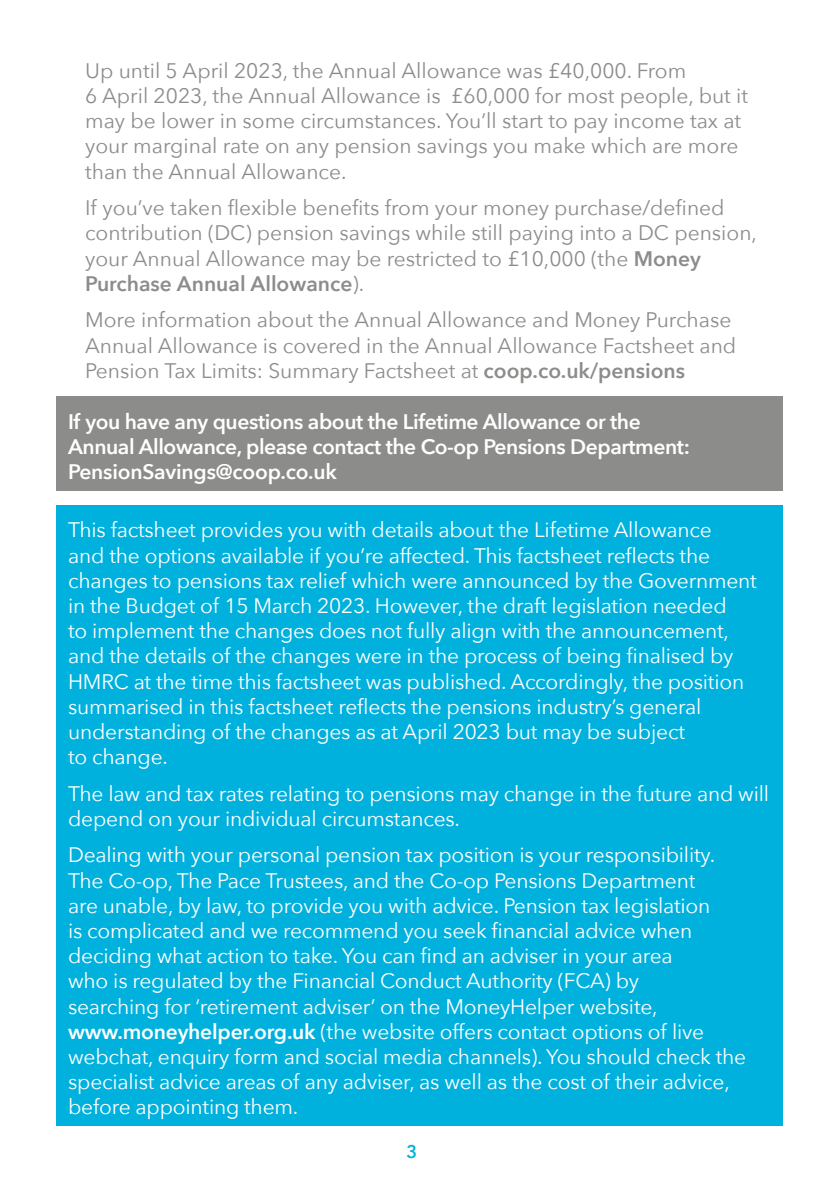
<style>
.page{position:relative;width:840px;height:1191px;background:#fff}
.page>*{position:absolute;margin:0;border:0;box-sizing:border-box;transform-origin:0 0}
.t1{font:21px/25.2px "Avenir Next";letter-spacing:-.01em;color:#fff}
.t2{font:21px/25.2px "Avenir Next";color:#8c8c8b}
.t3{font:600 21px/25.2px "Avenir Next";letter-spacing:-.02em;color:#fff}
.t4{font:600 18.4px "Avenir Next";color:#00b1dd;scale:.96 1}
.s1{font-weight:600}
</style>
<div class="page">
<div style="left:57px;top:396px;width:725px;height:94px;background:#8c8c8b"></div>
<div style="left:57px;top:505px;width:725px;height:620px;background:#00b1dd"></div>
<p class="t2" style="left:85px;top:57px;width:664px">Up until 5 April 2023, the Annual Allowance was £40,000. From<br>6 April 2023, the Annual Allowance is £60,000 for most people, but it may be lower in some circumstances. You’ll start to pay income tax at your marginal rate on any pension savings you make which are more than the Annual Allowance.</p>
<p class="t2" style="left:85px;top:194px;width:673px">If you’ve taken flexible benefits from your money purchase/defined contribution (DC) pension savings while still paying into a DC pension, your Annual Allowance may be restricted to £10,000 (the <span class="s1">Money Purchase Annual Allowance</span>).</p>
<p class="t2" style="left:85px;top:306px;width:652px">More information about the Annual Allowance and Money Purchase<br>Annual Allowance is covered in the Annual Allowance Factsheet and<br>Pension Tax Limits: Summary Factsheet at <span class="s1">coop.co.uk/pensions</span></p>
<p class="t3" style="left:68px;top:408px;width:623px">If you have any questions about the Lifetime Allowance or the<br>Annual Allowance, please contact the Co-op Pensions Department:<br>PensionSavings@coop.co.uk</p>
<p class="t1" style="left:68px;top:516px;width:690px">This factsheet provides you with details about the Lifetime Allowance<br>and the options available if you’re affected. This factsheet reflects the changes to pensions tax relief which were announced by the Government in the Budget of 15 March 2023. However, the draft legislation needed<br>to implement the changes does not fully align with the announcement, and the details of the changes were in the process of being finalised by HMRC at the time this factsheet was published. Accordingly, the position summarised in this factsheet reflects the pensions industry’s general understanding of the changes as at April 2023 but may be subject<br>to change.</p>
<p class="t1" style="left:68px;top:780px;width:702px">The law and tax rates relating to pensions may change in the future and will depend on your individual circumstances.</p>
<p class="t1" style="left:68px;top:841px;width:679px">Dealing with your personal pension tax position is your responsibility.<br>The Co-op, The Pace Trustees, and the Co-op Pensions Department<br>are unable, by law, to provide you with advice. Pension tax legislation<br>is complicated and we recommend you seek financial advice when deciding what action to take. You can find an adviser in your area<br>who is regulated by the Financial Conduct Authority (FCA) by<br>searching for ‘retirement adviser’ on the MoneyHelper website, <span class="s1">www.moneyhelper.org.uk</span> (the website offers contact options of live webchat, enquiry form and social media channels). You should check the specialist advice areas of any adviser, as well as the cost of their advice, before appointing them.</p>
<p class="t4" style="left:406px;top:1136px;width:13px">3</p>
</div>
